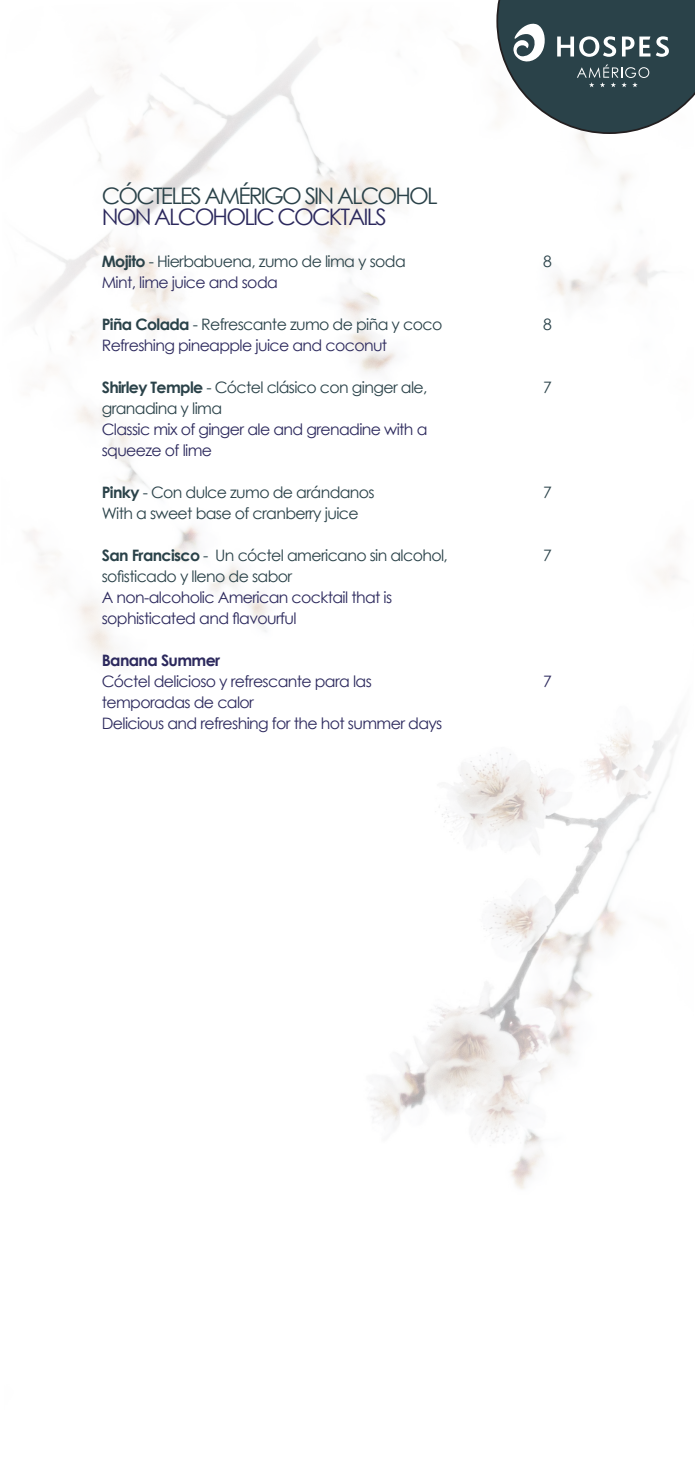
<style>
.page{position:relative;width:695px;height:1474px;background:#fff}
.page>*{position:absolute;margin:0;border:0;box-sizing:border-box;transform-origin:0 0}
.t1{font:22.75px "Century Gothic";letter-spacing:-.08em;color:#2a4249}
.t2{font:22.75px "Century Gothic";letter-spacing:-.08em;color:#2c295d}
.t3{font:15.75px "Century Gothic";letter-spacing:-.04em;color:#2c295d}
.t4{font:15.75px "Century Gothic";letter-spacing:-.04em;color:#2a4249}
.t5{font:700 15.75px "Century Gothic";letter-spacing:-.04em;color:#2c295d}
.s1{font-weight:700}
</style>
<div class="page">
<img style="left:28px;top:37px;width:648px;height:1152px">
<svg style="left:496px;top:0;width:198px;height:134px"></svg>
<p class="t1" style="left:102px;top:180px;width:337px">CÓCTELES AMÉRIGO SIN ALCOHOL</p>
<p class="t2" style="left:102px;top:201px;width:286px">NON ALCOHOLIC COCKTAILS</p>
<p class="t4" style="left:102px;top:250px;width:305px"><span class="s1">Mojito</span> - Hierbabuena, zumo de lima y soda</p>
<p class="t4" style="left:543px;top:250px;width:10px">8</p>
<p class="t3" style="left:102px;top:271px;width:178px">Mint, lime juice and soda</p>
<p class="t4" style="left:102px;top:313px;width:342px"><span class="s1">Piña Colada</span> - Refrescante zumo de piña y coco</p>
<p class="t4" style="left:543px;top:313px;width:10px">8</p>
<p class="t3" style="left:102px;top:334px;width:287px">Refreshing pineapple juice and coconut</p>
<p class="t4" style="left:102px;top:376px;width:327px"><span class="s1">Shirley Temple</span> - Cóctel clásico con ginger ale,</p>
<p class="t4" style="left:543px;top:376px;width:10px">7</p>
<p class="t4" style="left:102px;top:397px;width:122px">granadina y lima</p>
<p class="t3" style="left:102px;top:418px;width:327px">Classic mix of ginger ale and grenadine with a</p>
<p class="t3" style="left:102px;top:439px;width:112px">squeeze of lime</p>
<p class="t4" style="left:102px;top:481px;width:274px"><span class="s1">Pinky</span> - Con dulce zumo de arándanos</p>
<p class="t4" style="left:543px;top:481px;width:10px">7</p>
<p class="t4" style="left:102px;top:502px;width:258px">With a sweet base of cranberry juice</p>
<p class="t4" style="left:102px;top:544px;width:347px"><span class="s1">San Francisco</span> - Un cóctel americano sin alcohol,</p>
<p class="t4" style="left:543px;top:544px;width:10px">7</p>
<p class="t4" style="left:102px;top:565px;width:192px">sofisticado y lleno de sabor</p>
<p class="t3" style="left:102px;top:586px;width:292px">A non-alcoholic American cocktail that is</p>
<p class="t3" style="left:102px;top:607px;width:196px">sophisticated and flavourful</p>
<p class="t5" style="left:102px;top:648px;width:120px">Banana Summer</p>
<p class="t3" style="left:102px;top:670px;width:271px">Cóctel delicioso y refrescante para las</p>
<p class="t3" style="left:543px;top:670px;width:10px">7</p>
<p class="t3" style="left:102px;top:691px;width:154px">temporadas de calor</p>
<p class="t3" style="left:102px;top:712px;width:342px">Delicious and refreshing for the hot summer days</p>
</div>
